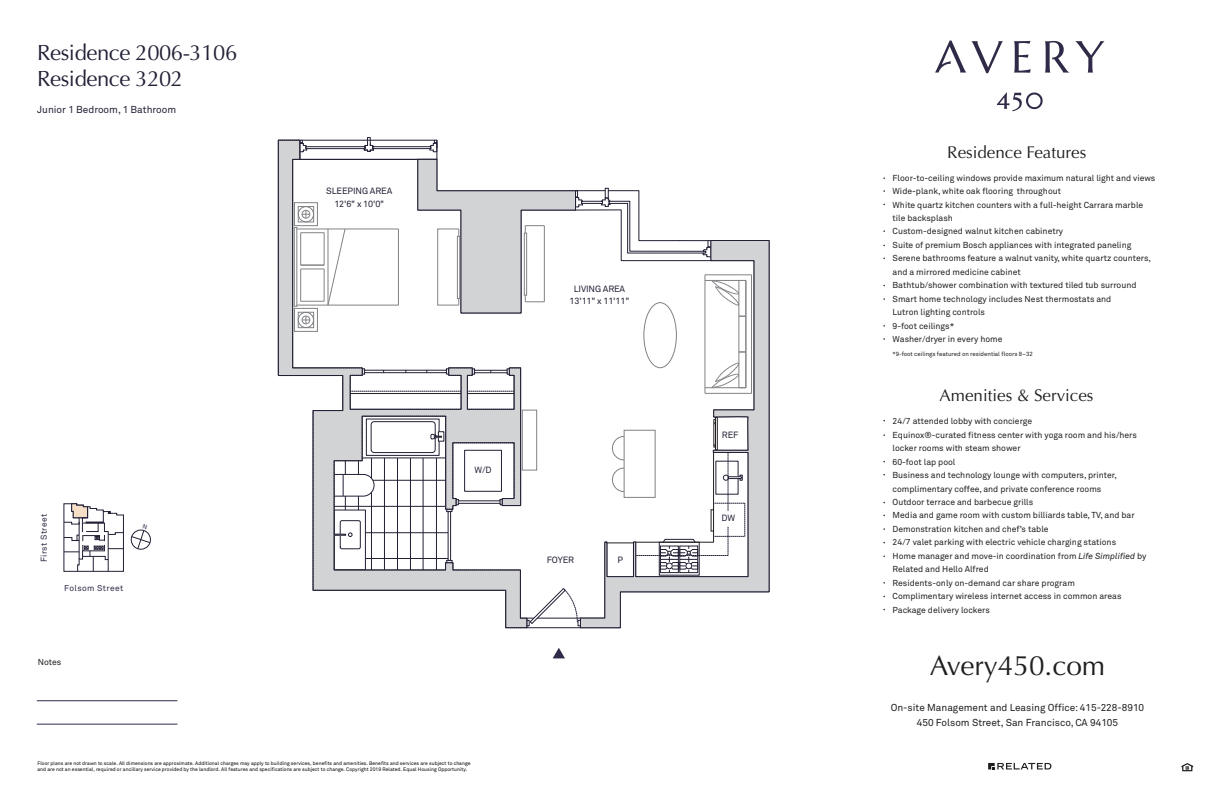
<style>
.page{position:relative;width:1224px;height:792px;background:#fff}
.page>*{position:absolute;margin:0;border:0;box-sizing:border-box;transform-origin:0 0}
.t1{font:28px "Optima";color:#1f1f1f}
.t2{font:22px/26.4px "Optima";letter-spacing:-.02em;color:#231f35}
.t3{font:17px "Optima";color:#1f1f1f}
.t4{font:10px/14.7px "Akkurat";color:#1f1f1f;text-align:center}
.t5{font:10px "Akkurat";color:#231f35}
.t6{font:9px/12.9px "Akkurat";letter-spacing:-.015em;color:#231f35;text-align:center}
.t7{font:8.6px/13.5px "Akkurat";color:#1f1f1f}
.t8{font:8.4px "Akkurat";letter-spacing:.04em;color:#302a47}
.t9{font:6px "Akkurat";color:#1f1f1f}
.t10{font:5px/6px "Akkurat";letter-spacing:.005em;color:#000}
.s1{font-style:italic}
</style>
<div class="page">
<hr style="left:527px;top:627px;width:54px;height:1px;background:#231f35">
<svg style="left:527px;top:588px;width:53px;height:38px"></svg>
<svg style="left:364px;top:137px;width:10px;height:3px"></svg>
<svg style="left:278px;top:140px;width:249px;height:488px"></svg>
<svg style="left:580px;top:240px;width:190px;height:388px"></svg>
<div style="left:522px;top:410px;width:15px;height:60px;border:1px solid #808285"></div>
<hr style="left:705px;top:275px;width:1px;height:118px;background:#808285">
<hr style="left:705px;top:275px;width:47px;height:1px;background:#808285">
<hr style="left:705px;top:393px;width:47px;height:1px;background:#808285">
<hr style="left:705px;top:387px;width:41px;height:1px;background:#808285">
<hr style="left:739px;top:352px;width:1px;height:36px;background:#808285">
<hr style="left:746px;top:352px;width:1px;height:36px;background:#808285">
<svg style="left:711px;top:363px;width:35px;height:25px"></svg>
<hr style="left:739px;top:316px;width:1px;height:36px;background:#808285">
<hr style="left:746px;top:316px;width:1px;height:36px;background:#808285">
<hr style="left:746px;top:280px;width:1px;height:36px;background:#808285">
<svg style="left:417px;top:159px;width:329px;height:158px"></svg>
<hr style="left:751px;top:275px;width:1px;height:118px;background:#808285">
<div style="left:437px;top:229px;width:22px;height:76px;border:1px solid #808285"></div>
<hr style="left:459px;top:229px;width:1px;height:76px;background:#808285">
<div style="left:457px;top:236px;width:3px;height:63px;background:#fff;border:1px solid #808285"></div>
<hr style="left:297px;top:305px;width:101px;height:1px;background:#808285">
<hr style="left:297px;top:229px;width:101px;height:1px;background:#808285">
<hr style="left:300px;top:233px;width:1px;height:32px;background:#808285">
<svg style="left:301px;top:228px;width:45px;height:78px"></svg>
<hr style="left:300px;top:269px;width:1px;height:32px;background:#808285">
<hr style="left:398px;top:229px;width:1px;height:76px;background:#808285">
<div style="left:294px;top:227px;width:3px;height:80px;border:1px solid #808285"></div>
<svg style="left:300px;top:208px;width:12px;height:12px"></svg>
<div style="left:298px;top:206px;width:16px;height:16px;border:1px solid #808285"></div>
<div style="left:294px;top:202px;width:24px;height:24px;border:1px solid #808285"></div>
<svg style="left:300px;top:314px;width:12px;height:12px"></svg>
<div style="left:298px;top:312px;width:16px;height:16px;border:1px solid #808285"></div>
<div style="left:294px;top:308px;width:24px;height:24px;border:1px solid #808285"></div>
<div style="left:644px;top:302px;width:33px;height:66px;border:1px solid #808285;border-radius:50%"></div>
<svg style="left:607px;top:433px;width:136px;height:140px"></svg>
<svg style="left:553px;top:648px;width:12px;height:10px"></svg>
<svg style="left:63px;top:503px;width:61px;height:69px"></svg>
<svg style="left:988px;top:763px;width:63px;height:6px"></svg>
<svg style="left:1182px;top:763px;width:11px;height:8px"></svg>
<svg style="left:972px;top:41px;width:31px;height:32px"></svg>
<svg style="left:1014px;top:41px;width:17px;height:32px"></svg>
<svg style="left:935px;top:41px;width:31px;height:32px"></svg>
<svg style="left:1045px;top:41px;width:59px;height:32px"></svg>
<svg style="left:997px;top:92px;width:46px;height:19px"></svg>
<hr style="left:37px;top:724px;width:140px;height:1px;background:#302947">
<hr style="left:37px;top:700px;width:140px;height:1px;background:#302947">
<svg style="left:130px;top:529px;width:21px;height:21px"></svg>
<h2 class="t2" style="left:37px;top:39px;width:201px">Residence 2006-3106<br>Residence 3202</h2>
<p class="t5" style="left:37px;top:104px;width:140px">Junior 1 Bedroom, 1 Bathroom</p>
<p class="t6" style="left:326px;top:184px;width:67px">SLEEPING AREA<br>12'6" x 10'0"</p>
<p class="t6" style="left:570px;top:282px;width:61px">LIVING AREA<br>13'11" x 11'11"</p>
<p class="t8" style="left:39px;top:562px;width:50px;rotate:-90deg">First Street</p>
<p class="t8" style="left:64px;top:583px;width:60px">Folsom Street</p>
<p class="t7" style="left:38px;top:655px;width:25px">Notes</p>
<p class="t6" style="left:474px;top:464px;width:19px">W/D</p>
<p class="t10" style="left:37px;top:760px;width:435px">Floor plans are not drawn to scale. All dimensions are approximate. Additional charges may apply to building services, benefits and amenities. Benefits and services are subject to change and are not an essential, required or ancillary service provided by the landlord. All features and specifications are subject to change. Copyright 2019 Related. Equal Housing Opportunity.</p>
<p class="t6" style="left:547px;top:554px;width:29px">FOYER</p>
<p class="t6" style="left:617px;top:553px;width:7px">P</p>
<p class="t6" style="left:722px;top:428px;width:18px">REF</p>
<p class="t6" style="left:721px;top:512px;width:15px">DW</p>
<h3 class="t3" style="left:947px;top:142px;width:141px">Residence Features</h3>
<p class="t7" style="left:893px;top:171px;width:264px">Floor-to-ceiling windows provide maximum natural light and views Wide-plank, white oak flooring throughout<br>White quartz kitchen counters with a full-height Carrara marble tile backsplash<br>Custom-designed walnut kitchen cabinetry<br>Suite of premium Bosch appliances with integrated paneling Serene bathrooms feature a walnut vanity, white quartz counters, and a mirrored medicine cabinet<br>Bathtub/shower combination with textured tiled tub surround Smart home technology includes Nest thermostats and<br>Lutron lighting controls<br>9-foot ceilings*<br>Washer/dryer in every home</p>
<p class="t9" style="left:893px;top:350px;width:142px">*9-foot ceilings featured on residential floors 8–32</p>
<h3 class="t3" style="left:940px;top:385px;width:155px">Amenities &amp; Services</h3>
<p class="t7" style="left:893px;top:415px;width:255px">24/7 attended lobby with concierge<br>Equinox®-curated fitness center with yoga room and his/hers locker rooms with steam shower<br>60-foot lap pool<br>Business and technology lounge with computers, printer, complimentary coffee, and private conference rooms<br>Outdoor terrace and barbecue grills<br>Media and game room with custom billiards table, TV, and bar Demonstration kitchen and chef’s table<br>24/7 valet parking with electric vehicle charging stations<br>Home manager and move-in coordination from <span class="s1">Life Simplified</span> by Related and Hello Alfred<br>Residents-only on-demand car share program<br>Complimentary wireless internet access in common areas Package delivery lockers</p>
<h1 class="t1" style="left:930px;top:649px;width:177px">Avery450.com</h1>
<p class="t4" style="left:891px;top:701px;width:255px">On-site Management and Leasing Office: 415-228-8910<br>450 Folsom Street, San Francisco, CA 94105</p>
</div>
